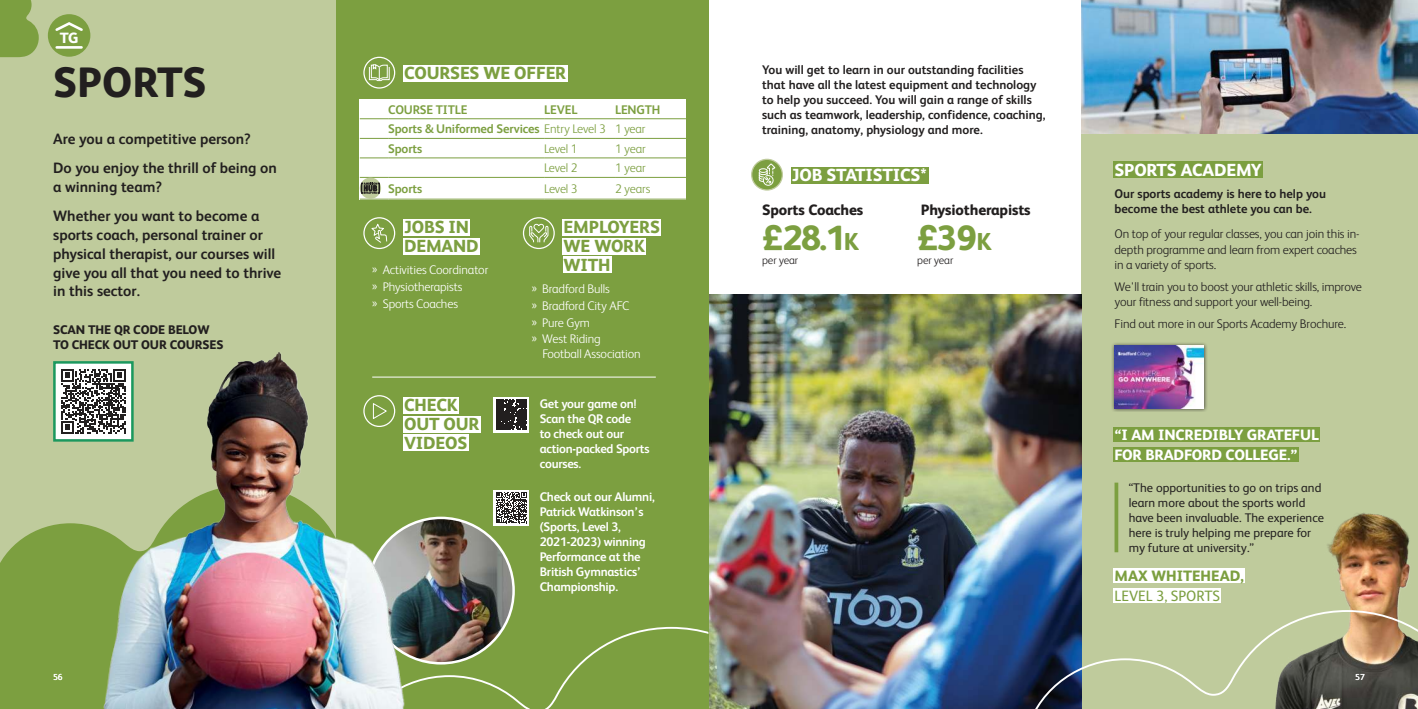
<style>
.page{position:relative;width:1418px;height:709px;background:#fff}
.page>*{position:absolute;margin:0;border:0;box-sizing:border-box;transform-origin:0 0}
.t1{font:800 42.5px "FS Albert";color:#221f1f}
.t2{font:800 35px "FS Albert";color:#7c9f40}
.t3{font:800 17.5px/18.8px "FS Albert";letter-spacing:-.01em;color:#7c9f40}
.t4{font:800 17.5px "FS Albert";letter-spacing:-.01em;color:#fff}
.t5{font:700 15px/18.8px "FS Albert";color:#221f1f}
.t6{font:800 15px/19.8px "FS Albert";letter-spacing:-.01em;color:#fff}
.t7{font:800 15px "FS Albert";letter-spacing:-.01em;color:#221f1f}
.t8{font:800 15px "FS Albert";color:#7c9f40}
.t9{font:15px "FS Albert";color:#7c9f40}
.t10{font:800 14.88px "FS Albert";color:#fff}
.t11{font:700 12.5px/15px "FS Albert";color:#221f1f}
.t12{font:300 12.5px/15px "FS Albert";letter-spacing:-.01em;color:#221f1f}
.t13{font:700 12.5px/15px "FS Albert";letter-spacing:-.02em;color:#fff}
.t14{font:12.5px/15px "FS Albert";color:#221f1f}
.t15{font:300 12.5px/16.8px "FS Albert";letter-spacing:-.01em;color:#fff}
.t16{font:700 12.5px/19.6px "FS Albert";letter-spacing:-.01em;color:#7c9f40}
.t17{font:800 12.5px/15px "FS Albert";letter-spacing:-.01em;color:#221f1f}
.t18{font:300 12.5px "FS Albert";letter-spacing:-.015em;color:#7c9f40}
.t19{font:300 11.25px "FS Albert";letter-spacing:-.01em;color:#221f1f}
.t20{font:8.75px "FS Albert";color:#fff}
.s1{font-weight:300}
.s2{font-family:"Myriad Pro";font-weight:400}
.s3{font-family:"Poppins";font-weight:700;font-size:33.75px}
.s4{font-size:24.5px}
</style>
<div class="page">
<div style="left:1081px;top:0;width:336px;height:709px;background:#bfcb9c"></div>
<div style="left:0;top:0;width:337px;height:709px;background:#bfcb9c"></div>
<div style="left:0;top:523px;width:97px;height:186px;background:#7c9f40"></div>
<div style="left:337px;top:0;width:372px;height:709px;background:#7c9f40"></div>
<svg style="left:423px;top:626px;width:285px;height:83px"></svg>
<svg style="left:0;top:0;width:39px;height:57px;background:#85a54d"></svg>
<div style="left:1113px;top:427px;width:206px;height:14px;background:#7c9f40"></div>
<div style="left:1113px;top:447px;width:185px;height:14px;background:#7c9f40"></div>
<div style="left:1113px;top:568px;width:131px;height:14px;background:#fff"></div>
<div style="left:1113px;top:588px;width:108px;height:14px;background:#fff"></div>
<svg style="left:1114px;top:482px;width:4px;height:70px"></svg>
<div style="left:403px;top:219px;width:67px;height:16px;background:#fff"></div>
<div style="left:403px;top:238px;width:77px;height:16px;background:#fff"></div>
<div style="left:562px;top:219px;width:99px;height:16px;background:#fff"></div>
<div style="left:562px;top:238px;width:84px;height:16px;background:#fff"></div>
<div style="left:562px;top:256px;width:49px;height:17px;background:#fff"></div>
<svg style="left:364px;top:218px;width:30px;height:30px"></svg>
<svg style="left:370px;top:222px;width:17px;height:21px"></svg>
<div style="left:363px;top:217px;width:32px;height:32px;border:1px solid #fff;border-radius:50%"></div>
<svg style="left:523px;top:218px;width:31px;height:30px"></svg>
<svg style="left:529px;top:223px;width:20px;height:20px"></svg>
<div style="left:523px;top:217px;width:32px;height:32px;border:1px solid #fff;border-radius:50%"></div>
<div style="left:403px;top:65px;width:164px;height:16px;background:#fff"></div>
<svg style="left:364px;top:57px;width:30px;height:31px"></svg>
<svg style="left:368px;top:64px;width:22px;height:17px"></svg>
<div style="left:363px;top:57px;width:32px;height:32px;border:1px solid #fff;border-radius:50%"></div>
<hr style="left:372px;top:377px;width:284px;height:1px;background:#fff">
<svg style="left:493px;top:397px;width:36px;height:35px"></svg>
<svg style="left:496px;top:400px;width:30px;height:30px"></svg>
<div style="left:493px;top:490px;width:36px;height:35px;background:#fff"></div>
<svg style="left:496px;top:492px;width:31px;height:31px"></svg>
<div style="left:403px;top:397px;width:56px;height:17px;background:#fff"></div>
<div style="left:403px;top:416px;width:77px;height:16px;background:#fff"></div>
<div style="left:403px;top:434px;width:65px;height:17px;background:#fff"></div>
<div style="left:360px;top:99px;width:326px;height:100px;background:#fff"></div>
<svg style="left:360px;top:118px;width:28px;height:1px"></svg>
<hr style="left:388px;top:118px;width:156px;height:1px;background:#7c9f40">
<hr style="left:544px;top:118px;width:71px;height:1px;background:#7c9f40">
<hr style="left:615px;top:118px;width:71px;height:1px;background:#7c9f40">
<svg style="left:360px;top:138px;width:28px;height:1px"></svg>
<hr style="left:388px;top:138px;width:156px;height:1px;background:#7c9f40">
<hr style="left:544px;top:138px;width:71px;height:1px;background:#7c9f40">
<hr style="left:615px;top:138px;width:71px;height:1px;background:#7c9f40">
<svg style="left:360px;top:158px;width:28px;height:1px"></svg>
<hr style="left:388px;top:158px;width:156px;height:1px;background:#7c9f40">
<hr style="left:544px;top:158px;width:71px;height:1px;background:#7c9f40">
<hr style="left:615px;top:158px;width:71px;height:1px;background:#7c9f40">
<hr style="left:388px;top:177px;width:156px;height:1px;background:#7c9f40">
<hr style="left:544px;top:177px;width:71px;height:1px;background:#7c9f40">
<hr style="left:615px;top:177px;width:71px;height:1px;background:#7c9f40">
<svg style="left:360px;top:177px;width:28px;height:23px"></svg>
<div style="left:791px;top:167px;width:137px;height:16px;background:#7c9f40"></div>
<svg style="left:751px;top:159px;width:31px;height:31px"></svg>
<svg style="left:758px;top:163px;width:17px;height:24px"></svg>
<div style="left:751px;top:159px;width:32px;height:32px;border:1px solid #bfcb9c;border-radius:50%"></div>
<img style="left:709px;top:294px;width:372px;height:415px">
<img style="left:1081px;top:0;width:336px;height:134px">
<div style="left:1113px;top:161px;width:149px;height:17px;background:#7c9f40"></div>
<div style="left:54px;top:362px;width:78px;height:78px;background:#fff"></div>
<svg style="left:61px;top:369px;width:36px;height:64px"></svg>
<div style="left:53px;top:361px;width:81px;height:80px;border:2px solid #1b985e"></div>
<div style="left:48px;top:14px;width:42px;height:43px;background:#7c9f40;border-radius:50%"></div>
<svg style="left:55px;top:22px;width:28px;height:9px"></svg>
<hr style="left:57px;top:46px;width:25px;height:3px;background:#fff">
<img style="left:368px;top:518px;width:145px;height:145px;border-radius:73px">
<img style="left:97px;top:352px;width:326px;height:357px">
<img style="left:1201px;top:513px;width:209px;height:96px">
<div style="left:1110px;top:341px;width:97px;height:71px;background:#221f1f;opacity:.75"></div>
<img style="left:1114px;top:345px;width:89px;height:63px">
<svg style="left:1020px;top:609px;width:397px;height:100px"></svg>
<p class="t10" style="left:60px;top:29px;width:20px">TG</p>
<h1 class="t1" style="left:53px;top:65px;width:155px">SPORTS</h1>
<p class="t5" style="left:53px;top:125px;width:225px;line-height:29.4px">Are you a competitive person?<br>Do you enjoy the thrill of being on</p>
<p class="t5" style="left:53px;top:173px;width:208px;line-height:29.4px">a winning team?<br>Whether you want to become a</p>
<p class="t5" style="left:53px;top:227px;width:229px">sports coach, personal trainer or physical therapist, our courses will give you all that you need to thrive in this sector.</p>
<p class="t17" style="left:53px;top:323px;width:172px">SCAN THE QR CODE BELOW<br>TO CHECK OUT OUR COURSES</p>
<h3 class="t3" style="left:404px;top:65px;width:164px">COURSES WE OFFER</h3>
<p class="t16" style="left:388px;top:101px;width:81px">COURSE TITLE</p>
<p class="t16" style="left:544px;top:101px;width:35px">LEVEL</p>
<p class="t16" style="left:388px;top:101px;width:274px;text-indent:227px">LENGTH<br>Sports &amp; Uniformed Services <span class="s1">Entry Level 3 1 year<br></span>Sports</p>
<p class="t18" style="left:544px;top:144px;width:35px">Level 1</p>
<p class="t18" style="left:615px;top:144px;width:32px">1 year</p>
<p class="t18" style="left:544px;top:163px;width:35px">Level 2</p>
<p class="t18" style="left:615px;top:163px;width:32px">1 year</p>
<p class="t16" style="left:388px;top:180px;width:36px">Sports</p>
<p class="t18" style="left:544px;top:184px;width:35px">Level 3</p>
<p class="t18" style="left:615px;top:184px;width:37px">2 years</p>
<h3 class="t3" style="left:404px;top:219px;width:76px">JOBS IN<br>DEMAND</h3>
<p class="t15" style="left:372px;top:263px;width:118px"><span class="s2">»</span> Activities Coordinator <span class="s2">»</span> Physiotherapists<br><span class="s2">»</span> Sports Coaches</p>
<h3 class="t3" style="left:404px;top:397px;width:77px">CHECK<br>OUT OUR<br>VIDEOS</h3>
<h3 class="t3" style="left:563px;top:219px;width:98px">EMPLOYERS<br>WE WORK<br>WITH</h3>
<p class="t15" style="left:531px;top:281px;width:99px"><span class="s2">»</span> Bradford Bulls<br><span class="s2">»</span> Bradford City AFC <span class="s2">»</span> Pure Gym<br><span class="s2">»</span> West Riding</p>
<p class="t15" style="left:542px;top:347px;width:100px">Football Association</p>
<p class="t13" style="left:539px;top:397px;width:111px">Get your game on!<br>Scan the QR code<br>to check out our action-packed Sports courses.</p>
<p class="t13" style="left:539px;top:490px;width:117px">Check out our Alumni,<br>Patrick Watkinson’s (Sports, Level 3,<br>2021-2023) winning<br>Performance at the<br>British Gymnastics’<br>Championship.</p>
<p class="t11" style="left:762px;top:63px;width:285px">You will get to learn in our outstanding facilities that have all the latest equipment and technology to help you succeed. You will gain a range of skills such as teamwork, leadership, confidence, coaching, training, anatomy, physiology and more.</p>
<h3 class="t4" style="left:791px;top:168px;width:137px">JOB STATISTICS*</h3>
<p class="t7" style="left:762px;top:203px;width:103px">Sports Coaches</p>
<h2 class="t2" style="left:762px;top:224px;width:99px"><span class="s3">£</span>28.1<span class="s4">k</span></h2>
<p class="t19" style="left:762px;top:255px;width:38px">per year</p>
<p class="t7" style="left:920px;top:203px;width:111px">Physiotherapists</p>
<h2 class="t2" style="left:917px;top:224px;width:76px"><span class="s3">£</span>39<span class="s4">k</span></h2>
<p class="t19" style="left:917px;top:255px;width:38px">per year</p>
<h3 class="t4" style="left:1114px;top:163px;width:149px">SPORTS ACADEMY</h3>
<p class="t11" style="left:1114px;top:187px;width:213px">Our sports academy is here to help you become the best athlete you can be.</p>
<p class="t12" style="left:1114px;top:228px;width:246px">On top of your regular classes, you can join this in&shy;depth programme and learn from expert coaches in a variety of sports.</p>
<p class="t12" style="left:1114px;top:280px;width:249px">We'll train you to boost your athletic skills, improve your fitness and support your well-being.</p>
<p class="t12" style="left:1114px;top:317px;width:233px">Find out more in our Sports Academy Brochure.</p>
<p class="t6" style="left:1114px;top:426px;width:206px">“I AM INCREDIBLY GRATEFUL<br>FOR BRADFORD COLLEGE.”</p>
<p class="t14" style="left:1128px;top:482px;width:197px">“The opportunities to go on trips and learn more about the sports world have been invaluable. The experience here is truly helping me prepare for my future at university.”</p>
<p class="t8" style="left:1114px;top:570px;width:131px">MAX WHITEHEAD,</p>
<p class="t9" style="left:1114px;top:590px;width:107px">LEVEL 3, SPORTS</p>
<p class="t20" style="left:53px;top:674px;width:11px">56</p>
<p class="t20" style="left:1355px;top:674px;width:11px">57</p>
</div>
